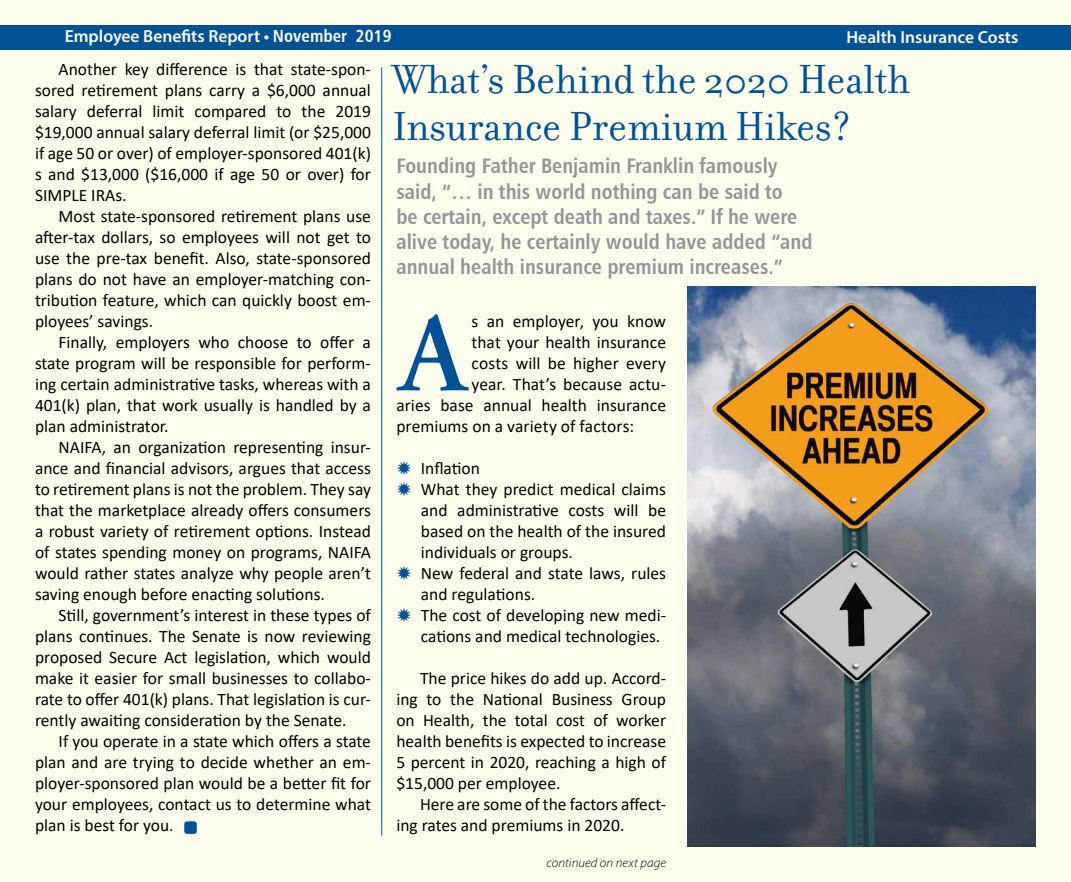
<style>
.page{position:relative;width:1071px;height:882px;background:#fff}
.page>*{position:absolute;margin:0;border:0;box-sizing:border-box;transform-origin:0 0}
.t1{font:600 112.52px "Adobe Garamond Pro";color:#005295;scale:.96 1}
.t2{font:43.75px/47.2px "Filosofia";color:#005295}
.t3{font:21px/25.2px "Humanist 777 BT Bold Condensed B";color:#939598}
.t4{font:17.5px/21px "Calibri";color:#000;text-align:justify}
.t5{font:600 17.5px "Myriad Pro";color:#fff}
.t6{font:italic 300 13.12px "Myriad Pro";letter-spacing:.01em;color:#000}
.s1{font-family:"Humanist 777 BT Bold Condensed B";font-weight:400}
</style>
<div class="page">
<div style="left:1px;top:1px;width:1070px;height:881px;background:#fffff0"></div>
<div style="left:0;top:25px;width:1071px;height:24px;background:#005295"></div>
<hr style="left:381px;top:67px;width:1px;height:769px;background:#005295">
<div style="left:184px;top:821px;width:13px;height:13px;background:#005295;border-radius:3px"></div>
<img style="left:687px;top:286px;width:349px;height:561px">
<p class="t5" style="left:65px;top:25px;width:328px">Employee Benefits Report • <span class="s1">November 2019</span></p>
<p class="t5" style="left:847px;top:26px;width:173px">Health Insurance Costs</p>
<p class="t4" style="left:35px;top:59px;width:338px;text-indent:24px">Another key difference is that state-spon&shy;sored retirement plans carry a $6,000 annual salary deferral limit compared to the 2019 $19,000 annual salary deferral limit (or $25,000 if age 50 or over) of employer-sponsored 401(k) s and $13,000 ($16,000 if age 50 or over) for SIMPLE IRAs.</p>
<p class="t4" style="left:35px;top:206px;width:337px;text-indent:24px">Most state-sponsored retirement plans use after-tax dollars, so employees will not get to use the pre-tax benefit. Also, state-sponsored plans do not have an employer-matching con&shy;tribution feature, which can quickly boost em&shy;ployees’ savings.</p>
<p class="t4" style="left:35px;top:332px;width:338px;text-indent:24px">Finally, employers who choose to offer a state program will be responsible for perform&shy;ing certain administrative tasks, whereas with a 401(k) plan, that work usually is handled by a plan administrator.</p>
<p class="t4" style="left:35px;top:437px;width:338px;text-indent:24px">NAIFA, an organization representing insur&shy;ance and financial advisors, argues that access to retirement plans is not the problem. They say that the marketplace already offers consumers a robust variety of retirement options. Instead of states spending money on programs, NAIFA would rather states analyze why people aren’t saving enough before enacting solutions.</p>
<p class="t4" style="left:35px;top:605px;width:337px;text-indent:24px">Still, government’s interest in these types of plans continues. The Senate is now reviewing proposed Secure Act legislation, which would make it easier for small businesses to collabo&shy;rate to offer 401(k) plans. That legislation is cur&shy;rently awaiting consideration by the Senate.</p>
<p class="t4" style="left:35px;top:731px;width:337px;text-indent:24px">If you operate in a state which offers a state plan and are trying to decide whether an em&shy;ployer-sponsored plan would be a better fit for your employees, contact us to determine what plan is best for you.</p>
<h2 class="t2" style="left:392px;top:56px;width:519px">What’s Behind the 2020 Health<br>Insurance Premium Hikes?</h2>
<p class="t3" style="left:396px;top:153px;width:418px">Founding Father Benjamin Franklin famously said, “… in this world nothing can be said to<br>be certain, except death and taxes.” If he were alive today, he certainly would have added “and annual health insurance premium increases.”</p>
<h1 class="t1" style="left:400px;top:290px;width:72px">A</h1>
<p class="t4" style="left:472px;top:311px;width:196px">s an employer, you know</p>
<p class="t4" style="left:472px;top:332px;width:196px">that your health insurance</p>
<p class="t4" style="left:472px;top:353px;width:196px">costs will be higher every</p>
<p class="t4" style="left:472px;top:374px;width:196px">year. That’s because actu-</p>
<p class="t4" style="left:396px;top:395px;width:271px">aries base annual health insurance</p>
<p class="t4" style="left:396px;top:416px;width:239px">premiums on a variety of factors:</p>
<p class="t4" style="left:421px;top:458px;width:247px;text-align:left">Inflation<br>What they predict medical claims and administrative costs will be based on the health of the insured individuals or groups.<br>New federal and state laws, rules and regulations.<br>The cost of developing new medi&shy;cations and medical technologies.</p>
<p class="t4" style="left:396px;top:668px;width:271px;text-indent:24px">The price hikes do add up. Accord&shy;ing to the National Business Group on Health, the total cost of worker health benefits is expected to increase 5 percent in 2020, reaching a high of $15,000 per employee.</p>
<p class="t4" style="left:396px;top:794px;width:271px;text-indent:24px">Here are some of the factors affect&shy;ing rates and premiums in 2020.</p>
<p class="t6" style="left:547px;top:856px;width:121px">continued on next page</p>
</div>
